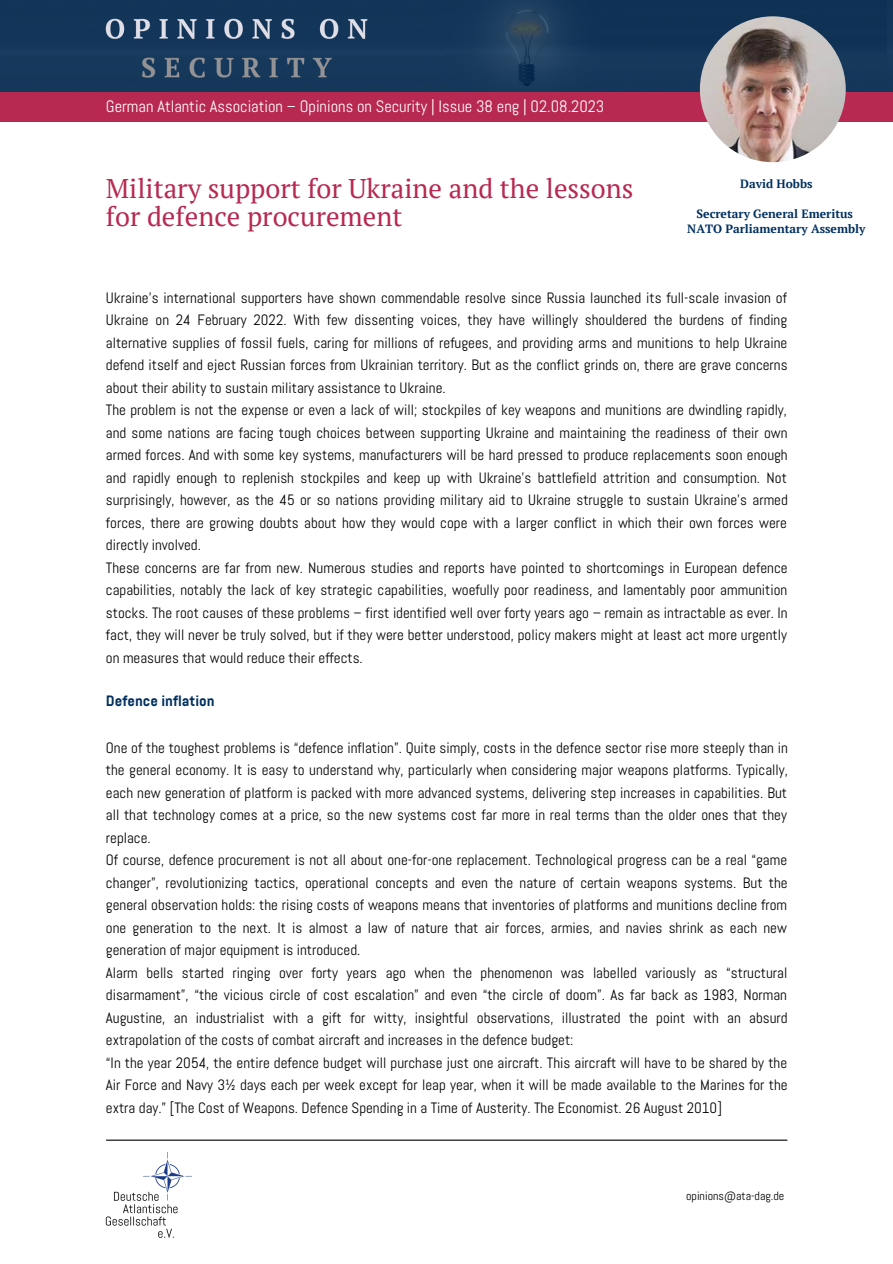
<style>
.page{position:relative;width:893px;height:1264px;background:#fff}
.page>*{position:absolute;margin:0;border:0;box-sizing:border-box;transform-origin:0 0}
.t1{font:27px/28px "PT Serif";color:#b72951}
.t2{font:16.5px "Abel";color:#fff}
.t3{font:15px/22.5px "Abel";color:#000;text-align:justify}
.t4{font:700 15px "Abel Pro";color:#002f5f}
.t5{font:700 12px "PT Serif";color:#002f5f}
.t6{font:12px "Abel";color:#000}
</style>
<div class="page">
<img style="left:845px;top:0;width:47px;height:92px">
<img style="left:0;top:1px;width:886px;height:93px">
<div style="left:1px;top:92px;width:891px;height:30px;background:#b72951"></div>
<img style="left:699px;top:16px;width:146px;height:146px;border-radius:50%">
<hr style="left:106px;top:1139px;width:680px;height:1px;background:#000">
<img style="left:105px;top:1152px;width:86px;height:86px">
<p class="t2" style="left:106px;top:95px;width:500px">German Atlantic Association – Opinions on Security | Issue 38 eng | 02.08.2023</p>
<p class="t1" style="left:106px;top:174px;width:529px">Military support for Ukraine and the lessons for defence procurement</p>
<p class="t5" style="left:740px;top:175px;width:74px">David Hobbs</p>
<p class="t5" style="left:696px;top:205px;width:158px">Secretary General Emeritus</p>
<p class="t5" style="left:687px;top:220px;width:180px">NATO Parliamentary Assembly</p>
<p class="t3" style="left:106px;top:286px;width:683px">Ukraine’s international supporters have shown commendable resolve since Russia launched its full-scale invasion of Ukraine on 24 February 2022. With few dissenting voices, they have willingly shouldered the burdens of finding alternative supplies of fossil fuels, caring for millions of refugees, and providing arms and munitions to help Ukraine defend itself and eject Russian forces from Ukrainian territory. But as the conflict grinds on, there are grave concerns about their ability to sustain military assistance to Ukraine.</p>
<p class="t3" style="left:106px;top:399px;width:683px">The problem is not the expense or even a lack of will; stockpiles of key weapons and munitions are dwindling rapidly, and some nations are facing tough choices between supporting Ukraine and maintaining the readiness of their own armed forces. And with some key systems, manufacturers will be hard pressed to produce replacements soon enough and rapidly enough to replenish stockpiles and keep up with Ukraine’s battlefield attrition and consumption. Not surprisingly, however, as the 45 or so nations providing military aid to Ukraine struggle to sustain Ukraine’s armed forces, there are growing doubts about how they would cope with a larger conflict in which their own forces were directly involved.</p>
<p class="t3" style="left:106px;top:556px;width:683px">These concerns are far from new. Numerous studies and reports have pointed to shortcomings in European defence capabilities, notably the lack of key strategic capabilities, woefully poor readiness, and lamentably poor ammunition stocks. The root causes of these problems – first identified well over forty years ago – remain as intractable as ever. In fact, they will never be truly solved, but if they were better understood, policy makers might at least act more urgently on measures that would reduce their effects.</p>
<p class="t4" style="left:106px;top:694px;width:110px">Defence inflation</p>
<p class="t3" style="left:106px;top:736px;width:683px">One of the toughest problems is “defence inflation”. Quite simply, costs in the defence sector rise more steeply than in the general economy. It is easy to understand why, particularly when considering major weapons platforms. Typically, each new generation of platform is packed with more advanced systems, delivering step increases in capabilities. But all that technology comes at a price, so the new systems cost far more in real terms than the older ones that they replace.</p>
<p class="t3" style="left:106px;top:848px;width:683px">Of course, defence procurement is not all about one-for-one replacement. Technological progress can be a real “game changer”, revolutionizing tactics, operational concepts and even the nature of certain weapons systems. But the general observation holds: the rising costs of weapons means that inventories of platforms and munitions decline from one generation to the next. It is almost a law of nature that air forces, armies, and navies shrink as each new generation of major equipment is introduced.</p>
<p class="t3" style="left:106px;top:961px;width:683px">Alarm bells started ringing over forty years ago when the phenomenon was labelled variously as “structural disarmament”, “the vicious circle of cost escalation” and even “the circle of doom”. As far back as 1983, Norman Augustine, an industrialist with a gift for witty, insightful observations, illustrated the point with an absurd extrapolation of the costs of combat aircraft and increases in the defence budget:</p>
<p class="t3" style="left:106px;top:1051px;width:683px">“In the year 2054, the entire defence budget will purchase just one aircraft. This aircraft will have to be shared by the Air Force and Navy 3½ days each per week except for leap year, when it will be made available to the Marines for the extra day.” [The Cost of Weapons. Defence Spending in a Time of Austerity. The Economist. 26 August 2010]</p>
<p class="t6" style="left:686px;top:1188px;width:100px">opinions@ata-dag.de</p>
</div>
